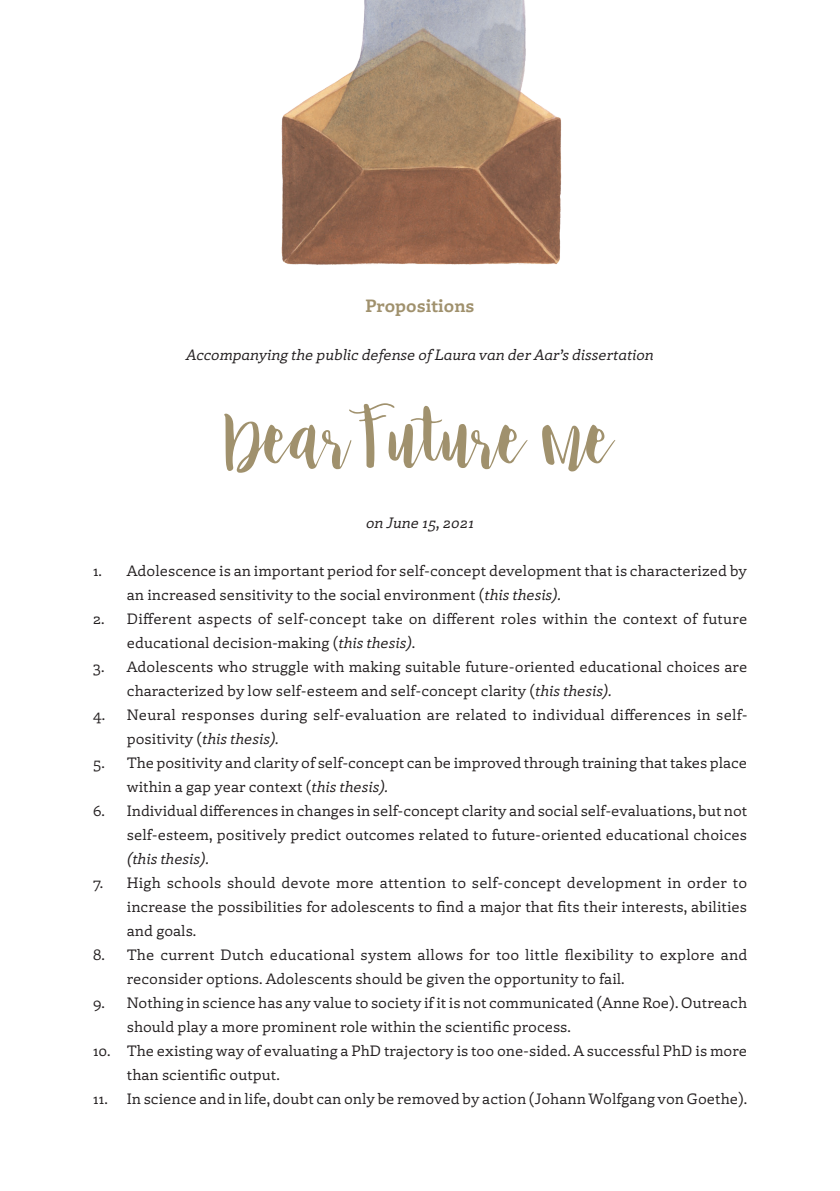
<style>
.page{position:relative;width:840px;height:1191px;background:#fff}
.page>*{position:absolute;margin:0;border:0;box-sizing:border-box;transform-origin:0 0}
.t1{font:66px "Princess Ivy";color:#a0916d}
.t2{font:700 19px "Laski Slab";color:#a0916d}
.t3{font:16px/24px "Laski Slab";color:#231f20}
.t4{font:italic 16px "Laski Slab";color:#231f20}
.s1{font-style:italic}
</style>
<div class="page">
<img style="left:281px;top:0;width:281px;height:265px">
<p class="t2" style="left:365px;top:294px;width:111px">Propositions</p>
<p class="t4" style="left:186px;top:345px;width:469px">Accompanying the public defense of Laura van der Aar’s dissertation</p>
<h1 class="t1" style="left:225px;top:387px;width:390px">Dear Future Me</h1>
<p class="t4" style="left:366px;top:513px;width:109px">on June 15, 2021</p>
<p class="t3" style="left:127px;top:558px;width:621px;text-indent:-34px">1. Adolescence is an important period for self-concept development that is characterized by an increased sensitivity to the social environment (<span class="s1">this thesis).</span></p>
<p class="t3" style="left:127px;top:606px;width:621px;text-indent:-34px">2. Different aspects of self-concept take on different roles within the context of future educational decision-making (<span class="s1">this thesis)</span>.</p>
<p class="t3" style="left:127px;top:654px;width:621px;text-indent:-34px">3. Adolescents who struggle with making suitable future-oriented educational choices are characterized by low self-esteem and self-concept clarity (<span class="s1">this thesis).</span></p>
<p class="t3" style="left:127px;top:702px;width:622px;text-indent:-34px">4. Neural responses during self-evaluation are related to individual differences in self&shy;positivity (<span class="s1">this thesis).</span></p>
<p class="t3" style="left:127px;top:750px;width:621px;text-indent:-34px">5. The positivity and clarity of self-concept can be improved through training that takes place within a gap year context (<span class="s1">this thesis).</span></p>
<p class="t3" style="left:93px;top:798px;width:655px;text-align:right">6. Individual differences in changes in self-concept clarity and social self-evaluations, but not self-esteem, positively predict outcomes related to future-oriented educational choices</p>
<p class="t4" style="left:127px;top:849px;width:84px">(this thesis).</p>
<p class="t3" style="left:127px;top:870px;width:621px;text-align:justify;text-indent:-34px">7. High schools should devote more attention to self-concept development in order to increase the possibilities for adolescents to find a major that fits their interests, abilities and goals.</p>
<p class="t3" style="left:127px;top:942px;width:621px;text-indent:-34px">8. The current Dutch educational system allows for too little flexibility to explore and reconsider options. Adolescents should be given the opportunity to fail.</p>
<p class="t3" style="left:127px;top:990px;width:621px;text-indent:-34px">9. Nothing in science has any value to society if it is not communicated (Anne Roe). Outreach should play a more prominent role within the scientific process.</p>
<p class="t3" style="left:127px;top:1038px;width:621px;text-indent:-34px">10. The existing way of evaluating a PhD trajectory is too one-sided. A successful PhD is more than scientific output.</p>
<p class="t3" style="left:93px;top:1086px;width:655px">11. In science and in life, doubt can only be removed by action (Johann Wolfgang von Goethe).</p>
</div>
